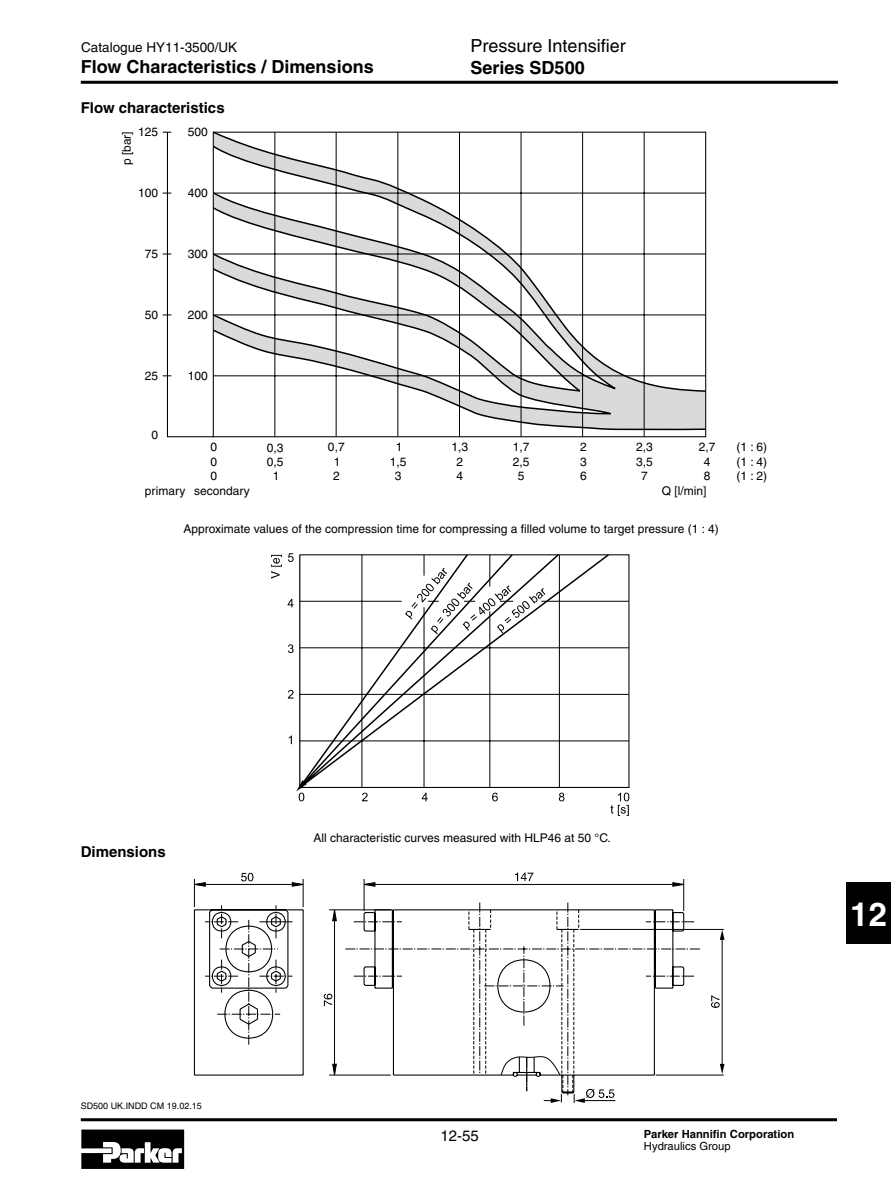
<style>
.page{position:relative;width:891px;height:1188px;background:#fff}
.page>*{position:absolute;margin:0;border:0;box-sizing:border-box;transform-origin:0 0}
.t1{font:700 33px "Helvetica";color:#fff}
.t2{font:700 18px "Helvetica";color:#000}
.t3{font:18px "Helvetica";color:#000}
.t4{font:700 15px "Helvetica";color:#000}
.t5{font:15px "Helvetica";color:#000}
.t6{font:13.5px "Helvetica";color:#000}
.t7{font:12px "Helvetica";color:#000}
.t8{font:700 11.25px "Helvetica";color:#000}
.t9{font:11.25px "Helvetica";color:#000}
.t10{font:9px "Helvetica";color:#000}
</style>
<div class="page">
<hr style="left:81px;top:1118px;width:756px;height:3px;background:#000">
<hr style="left:81px;top:81px;width:757px;height:3px;background:#000">
<svg style="left:81px;top:1130px;width:103px;height:39px"></svg>
<div style="left:846px;top:882px;width:45px;height:62px;background:#000"></div>
<svg style="left:166px;top:131px;width:541px;height:307px"></svg>
<svg style="left:515px;top:873px;width:18px;height:8px"></svg>
<svg style="left:193px;top:873px;width:111px;height:173px"></svg>
<hr style="left:205px;top:884px;width:87px;height:1px;background:#000">
<svg style="left:672px;top:882px;width:13px;height:5px"></svg>
<svg style="left:363px;top:882px;width:12px;height:5px"></svg>
<hr style="left:683px;top:879px;width:1px;height:32px;background:#000">
<hr style="left:364px;top:879px;width:1px;height:32px;background:#000">
<hr style="left:375px;top:884px;width:298px;height:1px;background:#000">
<svg style="left:259px;top:909px;width:86px;height:167px"></svg>
<svg style="left:345px;top:903px;width:356px;height:200px"></svg>
<hr style="left:580px;top:929px;width:144px;height:1px;background:#000">
<hr style="left:656px;top:1075px;width:68px;height:1px;background:#000">
<hr style="left:722px;top:939px;width:1px;height:126px;background:#000">
<svg style="left:720px;top:930px;width:4px;height:10px"></svg>
<svg style="left:720px;top:1064px;width:4px;height:10px"></svg>
<svg style="left:711px;top:995px;width:9px;height:13px"></svg>
<svg style="left:610px;top:554px;width:20px;height:234px"></svg>
<hr style="left:541px;top:601px;width:88px;height:1px;background:#000">
<hr style="left:300px;top:647px;width:329px;height:1px;background:#000">
<hr style="left:300px;top:694px;width:329px;height:1px;background:#000">
<hr style="left:300px;top:741px;width:329px;height:1px;background:#000">
<svg style="left:273px;top:554px;width:337px;height:248px"></svg>
<svg style="left:288px;top:553px;width:257px;height:248px"></svg>
<svg style="left:559px;top:793px;width:5px;height:8px"></svg>
<svg style="left:610px;top:793px;width:19px;height:23px"></svg>
<svg style="left:271px;top:555px;width:11px;height:24px"></svg>
<p class="t6" style="left:81px;top:39px;width:158px">Catalogue HY11-3500/UK</p>
<h2 class="t3" style="left:470px;top:36px;width:157px">Pressure Intensifier</h2>
<h2 class="t2" style="left:81px;top:56px;width:294px">Flow Characteristics / Dimensions</h2>
<h2 class="t2" style="left:470px;top:57px;width:116px">Series SD500</h2>
<p class="t4" style="left:81px;top:98px;width:145px">Flow characteristics</p>
<p class="t7" style="left:138px;top:125px;width:22px">125</p>
<p class="t7" style="left:188px;top:125px;width:22px">500</p>
<p class="t7" style="left:120px;top:165px;width:36px;rotate:-90deg">p [bar]</p>
<p class="t7" style="left:138px;top:186px;width:22px">100</p>
<p class="t7" style="left:188px;top:186px;width:22px">400</p>
<p class="t7" style="left:145px;top:247px;width:15px">75</p>
<p class="t7" style="left:188px;top:247px;width:22px">300</p>
<p class="t7" style="left:145px;top:308px;width:15px">50</p>
<p class="t7" style="left:188px;top:308px;width:22px">200</p>
<p class="t7" style="left:145px;top:369px;width:15px">25</p>
<p class="t7" style="left:188px;top:369px;width:22px">100</p>
<p class="t7" style="left:152px;top:428px;width:8px">0</p>
<p class="t7" style="left:211px;top:440px;width:8px">0</p>
<p class="t7" style="left:267px;top:440px;width:18px">0,3</p>
<p class="t7" style="left:328px;top:440px;width:18px">0,7</p>
<p class="t7" style="left:396px;top:440px;width:8px">1</p>
<p class="t7" style="left:451px;top:440px;width:18px">1,3</p>
<p class="t7" style="left:513px;top:440px;width:18px">1,7</p>
<p class="t7" style="left:580px;top:440px;width:8px">2</p>
<p class="t7" style="left:636px;top:440px;width:18px">2,3</p>
<p class="t7" style="left:699px;top:440px;width:18px">2,7</p>
<p class="t7" style="left:736px;top:440px;width:32px">(1 : 6)</p>
<p class="t7" style="left:211px;top:455px;width:8px">0</p>
<p class="t7" style="left:267px;top:454px;width:18px">0,5</p>
<p class="t7" style="left:334px;top:455px;width:8px">1</p>
<p class="t7" style="left:390px;top:455px;width:18px">1,5</p>
<p class="t7" style="left:456px;top:455px;width:8px">2</p>
<p class="t7" style="left:513px;top:454px;width:18px">2,5</p>
<p class="t7" style="left:580px;top:455px;width:8px">3</p>
<p class="t7" style="left:636px;top:455px;width:18px">3,5</p>
<p class="t7" style="left:704px;top:455px;width:8px">4</p>
<p class="t7" style="left:736px;top:455px;width:32px">(1 : 4)</p>
<p class="t7" style="left:211px;top:469px;width:8px">0</p>
<p class="t7" style="left:273px;top:469px;width:8px">1</p>
<p class="t7" style="left:333px;top:469px;width:8px">2</p>
<p class="t7" style="left:395px;top:469px;width:8px">3</p>
<p class="t7" style="left:456px;top:469px;width:8px">4</p>
<p class="t7" style="left:518px;top:469px;width:8px">5</p>
<p class="t7" style="left:580px;top:469px;width:8px">6</p>
<p class="t7" style="left:641px;top:469px;width:8px">7</p>
<p class="t7" style="left:704px;top:469px;width:8px">8</p>
<p class="t7" style="left:736px;top:469px;width:32px">(1 : 2)</p>
<p class="t7" style="left:662px;top:484px;width:46px">Q [l/min]</p>
<p class="t7" style="left:145px;top:484px;width:107px">primary secondary</p>
<p class="t7" style="left:184px;top:522px;width:536px">Approximate values of the compression time for compressing a filled volume to target pressure (1 : 4)</p>
<p class="t4" style="left:81px;top:842px;width:87px">Dimensions</p>
<p class="t10" style="left:81px;top:1101px;width:123px">SD500 UK.INDD CM 19.02.15</p>
<p class="t7" style="left:314px;top:831px;width:299px">All characteristic curves measured with HLP46 at 50 °C.</p>
<h1 class="t1" style="left:850px;top:894px;width:38px">12</h1>
<p class="t5" style="left:440px;top:1127px;width:40px">12-55</p>
<p class="t8" style="left:644px;top:1127px;width:152px">Parker Hannifin Corporation</p>
<p class="t9" style="left:644px;top:1139px;width:88px">Hydraulics Group</p>
</div>
